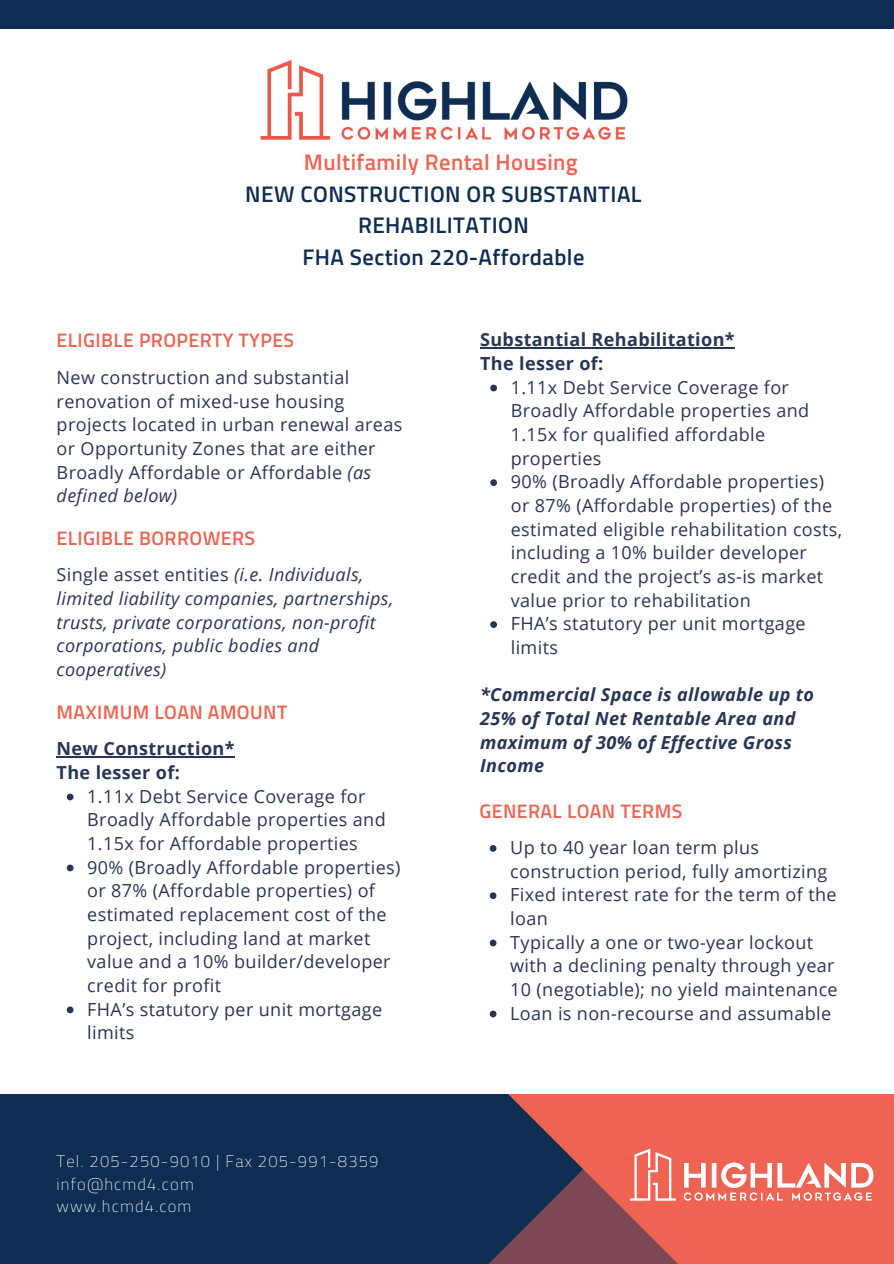
<style>
.page{position:relative;width:894px;height:1264px;background:#fff}
.page>*{position:absolute;margin:0;border:0;box-sizing:border-box;transform-origin:0 0}
.t1{font:600 22.5px/31.5px "Titillium Web";letter-spacing:.02em;color:#0e2d52;text-align:center}
.t2{font:600 22.5px "Titillium Web";letter-spacing:.02em;color:#ee6352}
.t3{font:600 19.5px "Titillium Web";letter-spacing:.02em;color:#ee6352}
.t4{font:18px/23.7px "Open Sans";letter-spacing:.02em;color:#283556}
.t5{font:italic 18px/23.7px "Open Sans";letter-spacing:.02em;color:#283556}
.t6{font:italic 700 18px/23.7px "Open Sans";letter-spacing:.02em;color:#283556}
.t7{font:700 18px "Open Sans";letter-spacing:.02em;color:#283556}
.t8{font:100 16.5px "Titillium Web";letter-spacing:.07em;color:#fff}
.s1{font-style:italic}
.s2{font-style:normal}
</style>
<div class="page">
<div style="left:0;top:0;width:893px;height:1263px;background:#0e2d52"></div>
<svg style="left:475px;top:1093px;width:418px;height:170px;fill:#ee6352"></svg>
<div style="left:0;top:29px;width:893px;height:1064px;background:#fff"></div>
<svg style="left:490px;top:384px;width:7px;height:7px"></svg>
<svg style="left:490px;top:479px;width:7px;height:7px"></svg>
<svg style="left:490px;top:621px;width:7px;height:7px"></svg>
<hr style="left:480px;top:347px;width:254px;height:1px;background:#283556">
<svg style="left:489px;top:845px;width:7px;height:6px"></svg>
<svg style="left:489px;top:892px;width:7px;height:7px"></svg>
<svg style="left:489px;top:939px;width:7px;height:7px"></svg>
<svg style="left:489px;top:1010px;width:7px;height:7px"></svg>
<img style="left:260px;top:59px;width:368px;height:81px">
<img style="left:616px;top:1140px;width:269px;height:75px">
<svg style="left:67px;top:793px;width:6px;height:7px"></svg>
<svg style="left:67px;top:864px;width:6px;height:7px"></svg>
<svg style="left:67px;top:1006px;width:6px;height:7px"></svg>
<hr style="left:57px;top:756px;width:178px;height:1px;background:#283556">
<p class="t2" style="left:304px;top:144px;width:275px">Multifamily Rental Housing</p>
<p class="t1" style="left:245px;top:177px;width:398px">NEW CONSTRUCTION OR SUBSTANTIAL<br>REHABILITATION</p>
<p class="t1" style="left:302px;top:240px;width:283px">FHA Section 220-Affordable</p>
<p class="t3" style="left:57px;top:325px;width:239px">ELIGIBLE PROPERTY TYPES</p>
<p class="t4" style="left:57px;top:365px;width:347px">New construction and substantial renovation of mixed-use housing projects located in urban renewal areas or Opportunity Zones that are either<br>Broadly Affordable or Affordable <span class="s1">(as defined below)</span></p>
<p class="t3" style="left:57px;top:523px;width:200px">ELIGIBLE BORROWERS</p>
<p class="t5" style="left:57px;top:562px;width:338px"><span class="s2">Single asset entities</span> (i.e. Individuals, limited liability companies, partnerships, trusts, private corporations, non-profit corporations, public bodies and cooperatives)</p>
<p class="t3" style="left:57px;top:696px;width:232px">MAXIMUM LOAN AMOUNT</p>
<p class="t7" style="left:57px;top:736px;width:179px">New Construction*</p>
<p class="t7" style="left:57px;top:759px;width:125px">The lesser of:</p>
<p class="t4" style="left:87px;top:783px;width:300px">1.11x Debt Service Coverage for<br>Broadly Affordable properties and<br>1.15x for Affordable properties</p>
<p class="t4" style="left:87px;top:854px;width:314px">90% (Broadly Affordable properties) or 87% (Affordable properties) of estimated replacement cost of the project, including land at market value and a 10% builder/developer credit for profit</p>
<p class="t4" style="left:87px;top:996px;width:296px">FHA’s statutory per unit mortgage limits</p>
<p class="t8" style="left:57px;top:1148px;width:323px">Tel. 205-250-9010 | Fax 205-991-8359</p>
<p class="t8" style="left:57px;top:1171px;width:139px">info@hcmd4.com</p>
<p class="t8" style="left:57px;top:1193px;width:136px">www.hcmd4.com</p>
<p class="t7" style="left:480px;top:327px;width:256px">Substantial Rehabilitation*</p>
<p class="t7" style="left:480px;top:351px;width:125px">The lesser of:</p>
<p class="t4" style="left:510px;top:375px;width:300px">1.11x Debt Service Coverage for<br>Broadly Affordable properties and<br>1.15x for qualified affordable properties</p>
<p class="t4" style="left:510px;top:469px;width:333px">90% (Broadly Affordable properties) or 87% (Affordable properties) of the estimated eligible rehabilitation costs, including a 10% builder developer credit and the project’s as-is market value prior to rehabilitation</p>
<p class="t4" style="left:510px;top:611px;width:296px">FHA’s statutory per unit mortgage limits</p>
<p class="t6" style="left:480px;top:682px;width:335px">*Commercial Space is allowable up to<br>25% of Total Net Rentable Area and maximum of 30% of Effective Gross<br>Income</p>
<p class="t3" style="left:479px;top:795px;width:204px">GENERAL LOAN TERMS</p>
<p class="t4" style="left:510px;top:835px;width:318px">Up to 40 year loan term plus construction period, fully amortizing</p>
<p class="t4" style="left:510px;top:882px;width:328px">Fixed interest rate for the term of the loan</p>
<p class="t4" style="left:510px;top:929px;width:329px">Typically a one or two-year lockout with a declining penalty through year<br>10 (negotiable); no yield maintenance</p>
<p class="t4" style="left:510px;top:1000px;width:322px">Loan is non-recourse and assumable</p>
</div>
